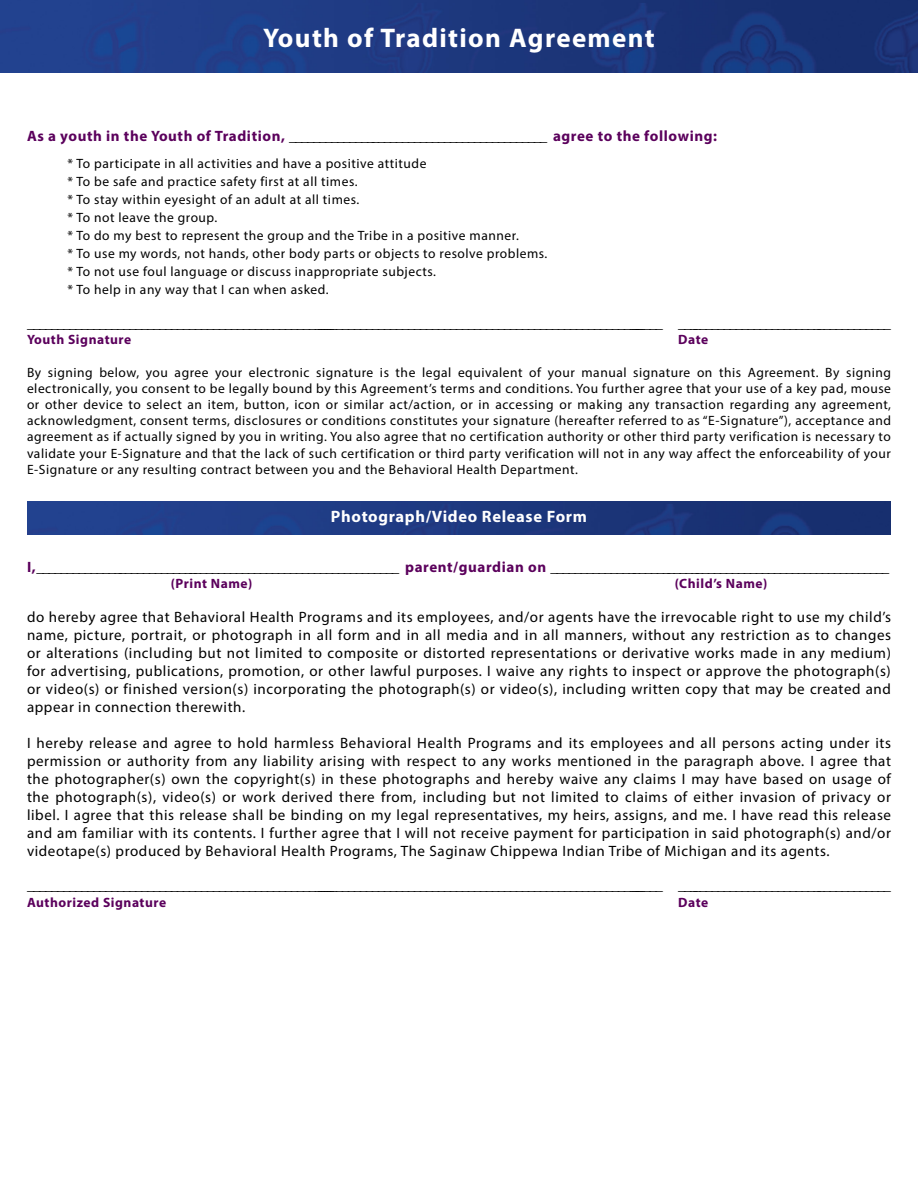
<style>
.page{position:relative;width:918px;height:1188px;background:#fff}
.page>*{position:absolute;margin:0;border:0;box-sizing:border-box;transform-origin:0 0}
.t1{font:700 27px "Myriad Pro";letter-spacing:.05em;color:#fff}
.t2{font:700 16.5px "Myriad Pro";letter-spacing:.04em;color:#fff}
.t3{font:15px/18px "Myriad Pro";letter-spacing:.04em;color:#000;text-align:justify}
.t4{font:700 15px "Myriad Pro";letter-spacing:.04em;color:#000}
.t5{font:700 15px "Myriad Pro";letter-spacing:.04em;color:#5b015c}
.t6{font:13.5px/18px "Myriad Pro";letter-spacing:.04em;color:#000}
.t7{font:700 13.5px "Myriad Pro";letter-spacing:.04em;color:#5b015c}
.s1{color:#000}
.s2{color:#5b015c}
</style>
<div class="page">
<img style="left:27px;top:501px;width:864px;height:34px">
<img style="left:0;top:0;width:918px;height:72px">
<h1 class="t1" style="left:263px;top:21px;width:393px">Youth of Tradition Agreement</h1>
<p class="t5" style="left:27px;top:126px;width:692px">As a youth in the Youth of Tradition, <span class="s1">___________________________________________</span> agree to the following:</p>
<p class="t6" style="left:68px;top:154px;width:481px">* To participate in all activities and have a positive attitude<br>* To be safe and practice safety first at all times.<br>* To stay within eyesight of an adult at all times.<br>* To not leave the group.<br>* To do my best to represent the group and the Tribe in a positive manner.<br>* To use my words, not hands, other body parts or objects to resolve problems. * To not use foul language or discuss inappropriate subjects.<br>* To help in any way that I can when asked.</p>
<p class="t4" style="left:27px;top:313px;width:309px">___________________________________________________</p>
<p class="t4" style="left:318px;top:313px;width:575px">___________________________________________________________ ____________________________________</p>
<p class="t7" style="left:27px;top:331px;width:106px">Youth Signature</p>
<p class="t7" style="left:678px;top:331px;width:32px">Date</p>
<p class="t6" style="left:27px;top:364px;width:866px;line-height:16.2px;text-align:justify">By signing below, you agree your electronic signature is the legal equivalent of your manual signature on this Agreement. By signing electronically, you consent to be legally bound by this Agreement’s terms and conditions. You further agree that your use of a key pad, mouse or other device to select an item, button, icon or similar act/action, or in accessing or making any transaction regarding any agreement, acknowledgment, consent terms, disclosures or conditions constitutes your signature (hereafter referred to as “E-Signature”), acceptance and agreement as if actually signed by you in writing. You also agree that no certification authority or other third party verification is necessary to validate your E-Signature and that the lack of such certification or third party verification will not in any way affect the enforceability of your E-Signature or any resulting contract between you and the Behavioral Health Department.</p>
<p class="t2" style="left:331px;top:506px;width:258px">Photograph/Video Release Form</p>
<p class="t4" style="left:27px;top:557px;width:864px"><span class="s2">I,</span>_____________________________________________________________ <span class="s2">parent/guardian on</span> _________________________________________________________</p>
<p class="t7" style="left:171px;top:575px;width:83px">(Print Name)</p>
<p class="t7" style="left:675px;top:575px;width:94px">(Child’s Name)</p>
<p class="t3" style="left:27px;top:608px;width:866px">do hereby agree that Behavioral Health Programs and its employees, and/or agents have the irrevocable right to use my child’s name, picture, portrait, or photograph in all form and in all media and in all manners, without any restriction as to changes or alterations (including but not limited to composite or distorted representations or derivative works made in any medium) for advertising, publications, promotion, or other lawful purposes. I waive any rights to inspect or approve the photograph(s) or video(s) or finished version(s) incorporating the photograph(s) or video(s), including written copy that may be created and appear in connection therewith.</p>
<p class="t3" style="left:27px;top:734px;width:866px">I hereby release and agree to hold harmless Behavioral Health Programs and its employees and all persons acting under its permission or authority from any liability arising with respect to any works mentioned in the paragraph above. I agree that the photographer(s) own the copyright(s) in these photographs and hereby waive any claims I may have based on usage of the photograph(s), video(s) or work derived there from, including but not limited to claims of either invasion of privacy or libel. I agree that this release shall be binding on my legal representatives, my heirs, assigns, and me. I have read this release and am familiar with its contents. I further agree that I will not receive payment for participation in said photograph(s) and/or videotape(s) produced by Behavioral Health Programs, The Saginaw Chippewa Indian Tribe of Michigan and its agents.</p>
<p class="t4" style="left:27px;top:876px;width:309px">___________________________________________________</p>
<p class="t4" style="left:318px;top:876px;width:575px">___________________________________________________________ ____________________________________</p>
<p class="t7" style="left:27px;top:893px;width:141px">Authorized Signature</p>
<p class="t7" style="left:678px;top:893px;width:32px">Date</p>
</div>
